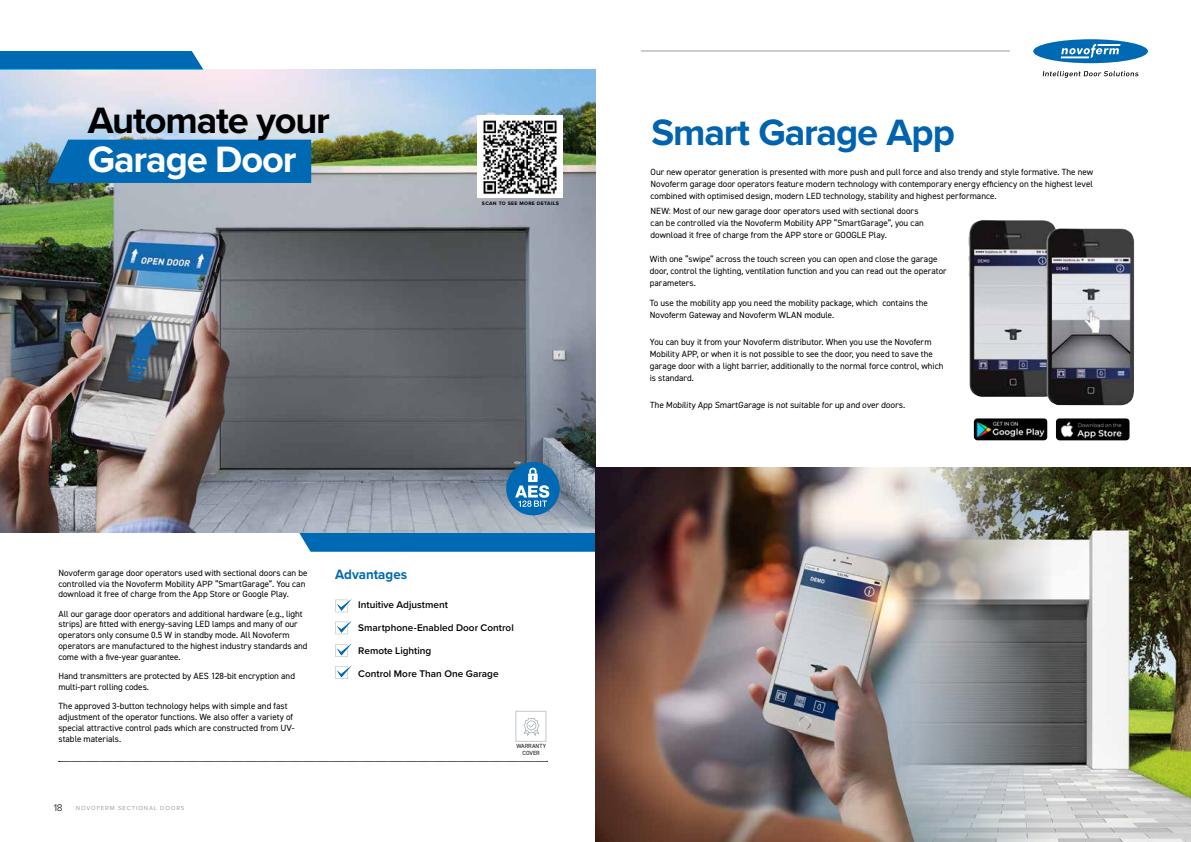
<style>
.page{position:relative;width:1191px;height:842px;background:#fff}
.page>*{position:absolute;margin:0;border:0;box-sizing:border-box;transform-origin:0 0}
.t1{font:700 38px "Proxima Nova";letter-spacing:-.03em;color:#0063af}
.t2{font:700 38px "Proxima Nova";letter-spacing:-.03em;color:#000}
.t3{font:700 38px "Proxima Nova";letter-spacing:-.03em;color:#fff}
.t4{font:700 14px "Proxima Nova";color:#0069b4;scale:.95 1}
.t5{font:600 10px "Proxima Nova";color:#000}
.t6{font:10px "Proxima Nova";color:#3c3c3b}
.t7{font:9px/10.8px "DIN2014";color:#000}
.t8{font:6px "Proxima Nova";letter-spacing:.15em;color:#9d9d9c}
.t9{font:6px/7.2px "DIN2014";color:#12110c;text-align:center}
.t10{font:700 5.1px "Proxima Nova";letter-spacing:.06em;color:#000}
</style>
<div class="page">
<div style="left:516px;top:711px;width:30px;height:30px;border:1px solid #bfc9d0"></div>
<svg style="left:523px;top:718px;width:16px;height:18px"></svg>
<svg style="left:59px;top:761px;width:488px;height:1px"></svg>
<svg style="left:299px;top:533px;width:296px;height:19px;background:#086db6"></svg>
<svg style="left:0;top:51px;width:203px;height:19px;background:#0971b9"></svg>
<img style="left:0;top:70px;width:595px;height:463px">
<div style="left:48px;top:140px;width:263px;height:43px;background:#0069b4"></div>
<div style="left:506px;top:462px;width:53px;height:53px;background:#0069b4;border-radius:50%"></div>
<svg style="left:515px;top:468px;width:34px;height:39px"></svg>
<svg style="left:335px;top:599px;width:16px;height:13px"></svg>
<svg style="left:335px;top:621px;width:16px;height:13px"></svg>
<svg style="left:335px;top:644px;width:16px;height:13px"></svg>
<svg style="left:335px;top:666px;width:16px;height:13px"></svg>
<div style="left:477px;top:115px;width:85px;height:83px;background:#fff"></div>
<img style="left:483px;top:120px;width:74px;height:75px">
<svg style="left:1042px;top:71px;width:96px;height:7px"></svg>
<svg style="left:1033px;top:39px;width:115px;height:24px"></svg>
<hr style="left:641px;top:51px;width:368px;height:1px;background:#9d9d9c">
<img style="left:968px;top:220px;width:166px;height:185px">
<img style="left:974px;top:418px;width:73px;height:22px">
<img style="left:1056px;top:418px;width:73px;height:22px">
<img style="left:0;top:229px;width:230px;height:304px">
<img style="left:1051px;top:468px;width:140px;height:374px">
<img style="left:595px;top:468px;width:456px;height:374px">
<h1 class="t2" style="left:88px;top:104px;width:244px">Automate your</h1>
<h1 class="t3" style="left:88px;top:143px;width:210px">Garage Door</h1>
<p class="t10" style="left:482px;top:201px;width:78px">SCAN TO SEE MORE DETAILS</p>
<p class="t7" style="left:58px;top:568px;width:250px">Novoferm garage door operators used with sectional doors can be controlled via the Novoferm Mobility APP “SmartGarage”. You can download it free of charge from the App Store or Google Play.</p>
<p class="t7" style="left:58px;top:608px;width:251px">All our garage door operators and additional hardware (e.g., light strips) are fitted with energy-saving LED lamps and many of our operators only consume 0.5 W in standby mode. All Novoferm operators are manufactured to the highest industry standards and come with a five-year guarantee.</p>
<p class="t7" style="left:58px;top:671px;width:238px">Hand transmitters are protected by AES 128-bit encryption and multi-part rolling codes.</p>
<p class="t7" style="left:58px;top:701px;width:238px">The approved 3-button technology helps with simple and fast adjustment of the operator functions. We also offer a variety of special attractive control pads which are constructed from UV&shy;stable materials.</p>
<p class="t6" style="left:54px;top:803px;width:10px">18</p>
<p class="t8" style="left:76px;top:805px;width:110px">NOVOFERM SECTIONAL DOORS</p>
<h2 class="t4" style="left:335px;top:569px;width:77px">Advantages</h2>
<p class="t5" style="left:358px;top:600px;width:91px">Intuitive Adjustment</p>
<p class="t5" style="left:358px;top:623px;width:157px">Smartphone-Enabled Door Control</p>
<p class="t5" style="left:358px;top:646px;width:75px">Remote Lighting</p>
<p class="t5" style="left:358px;top:669px;width:142px">Control More Than One Garage</p>
<p class="t9" style="left:516px;top:743px;width:31px">WARRANTY<br>COVER</p>
<h1 class="t1" style="left:651px;top:117px;width:305px">Smart Garage App</h1>
<p class="t7" style="left:650px;top:166px;width:444px;line-height:12px;text-align:justify">Our new operator generation is presented with more push and pull force and also trendy and style formative. The new Novoferm garage door operators feature modern technology with contemporary energy efficiency on the highest level combined with optimised design, modern LED technology, stability and highest performance.</p>
<p class="t7" style="left:650px;top:205px;width:275px;line-height:12px">NEW: Most of our new garage door operators used with sectional doors can be controlled via the Novoferm Mobility APP “SmartGarage”, you can download it free of charge from the APP store or GOOGLE Play.</p>
<p class="t7" style="left:650px;top:253px;width:298px;line-height:12px">With one “swipe” across the touch screen you can open and close the garage door, control the lighting, ventilation function and you can read out the operator parameters.</p>
<p class="t7" style="left:650px;top:298px;width:279px;line-height:12px">To use the mobility app you need the mobility package, which contains the<br>Novoferm Gateway and Novoferm WLAN module.</p>
<p class="t7" style="left:650px;top:336px;width:295px;line-height:12px">You can buy it from your Novoferm distributor. When you use the Novoferm Mobility APP, or when it is not possible to see the door, you need to save the garage door with a light barrier, additionally to the normal force control, which is standard.</p>
<p class="t7" style="left:650px;top:400px;width:257px">The Mobility App SmartGarage is not suitable for up and over doors.</p>
</div>
